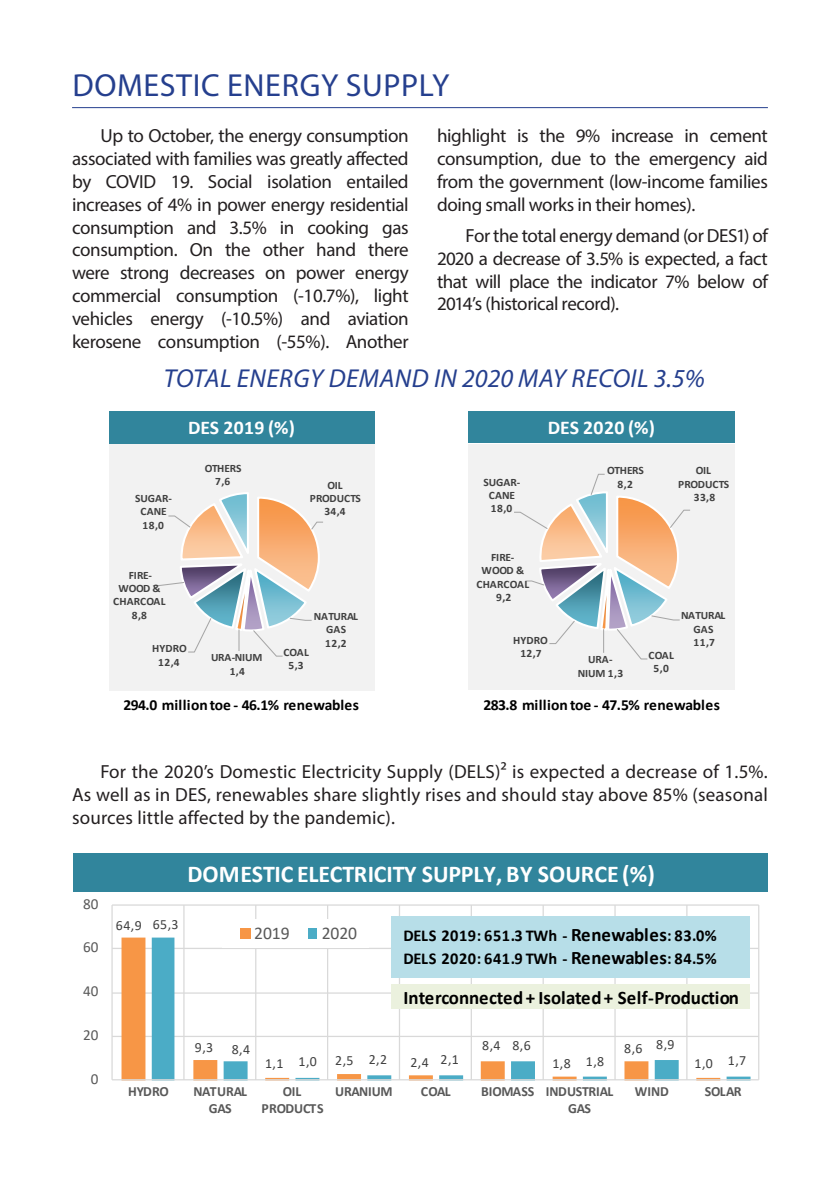
<style>
.page{position:relative;width:840px;height:1191px;background:#fff}
.page>*{position:absolute;margin:0;border:0;box-sizing:border-box;transform-origin:0 0}
.títulos{font:32px "Myriad Pro";letter-spacing:.02em;color:#253f8e}
.recuo_1{font:italic 26px "Myriad Pro";letter-spacing:.02em;color:#253f8e}
.t1{font:700 24.2px "Calibri";letter-spacing:-.005em;color:#fff}
.t2{font:700 19.4px "Calibri";letter-spacing:.02em;color:#fff}
.t3{font:700 19.2px "Calibri";letter-spacing:-.005em;color:#000}
.recuo_1-2{font:19px/22.8px "Myriad Pro";letter-spacing:-.02em;color:#231f20;text-align:justify}
.t4{font:17.8px "Calibri";letter-spacing:-.005em;color:#595959}
.t5{font:700 16.6px/23px "Calibri";letter-spacing:.03em;color:#000}
.t6{font:700 15.4px "Calibri";letter-spacing:-.005em;color:#000}
.t7{font:15.4px "Calibri";letter-spacing:-.005em;color:#595959}
.t8{font:700 14px/16.6px "Calibri";letter-spacing:-.02em;color:#595959;text-align:center}
.t9{font:14px "Calibri";color:#404040}
.t10{font:700 11.2px/13.2px "Calibri";letter-spacing:-.005em;color:#404040;text-align:center}
.s1{font-size:19.2px}
</style>
<div class="page">
<hr style="left:72px;top:107px;width:695px;height:1px;background:#253f8e">
<div style="left:109px;top:411px;width:265px;height:33px;background:#31859c"></div>
<div style="left:109px;top:444px;width:265px;height:246px;background:#f2f2f2"></div>
<svg style="left:152px;top:492px;width:171px;height:165px"></svg>
<div style="left:467px;top:411px;width:267px;height:32px;background:#31859c"></div>
<div style="left:467px;top:444px;width:267px;height:245px;background:#f2f2f2"></div>
<svg style="left:514px;top:473px;width:176px;height:187px"></svg>
<div style="left:74px;top:853px;width:693px;height:40px;background:#31859c"></div>
<hr style="left:112px;top:1035px;width:646px;height:2px;background:#d9d9d9">
<hr style="left:112px;top:992px;width:646px;height:1px;background:#d9d9d9">
<hr style="left:112px;top:947px;width:646px;height:2px;background:#d9d9d9">
<hr style="left:112px;top:904px;width:646px;height:1px;background:#d9d9d9">
<hr style="left:111px;top:905px;width:2px;height:174px;background:#d9d9d9">
<hr style="left:183px;top:905px;width:1px;height:174px;background:#d9d9d9">
<hr style="left:255px;top:905px;width:1px;height:174px;background:#d9d9d9">
<hr style="left:327px;top:905px;width:1px;height:174px;background:#d9d9d9">
<hr style="left:398px;top:905px;width:2px;height:174px;background:#d9d9d9">
<hr style="left:470px;top:905px;width:1px;height:174px;background:#d9d9d9">
<hr style="left:542px;top:905px;width:1px;height:174px;background:#d9d9d9">
<hr style="left:614px;top:905px;width:1px;height:174px;background:#d9d9d9">
<hr style="left:685px;top:905px;width:2px;height:174px;background:#d9d9d9">
<hr style="left:757px;top:905px;width:2px;height:174px;background:#d9d9d9">
<svg style="left:121px;top:937px;width:31px;height:142px;fill:#f79646"></svg>
<svg style="left:152px;top:937px;width:598px;height:142px"></svg>
<hr style="left:112px;top:1079px;width:646px;height:1px;background:#d9d9d9">
<div style="left:222px;top:919px;width:146px;height:28px;background:#fff"></div>
<div style="left:240px;top:928px;width:10px;height:11px;background:#f79646"></div>
<div style="left:308px;top:928px;width:9px;height:11px;background:#4bacc6"></div>
<div style="left:391px;top:916px;width:357px;height:61px;background:#b7dee8"></div>
<div style="left:391px;top:984px;width:357px;height:25px;background:#ebf1de"></div>
<p class="títulos" style="left:72px;top:66px;width:378px">DOMESTIC ENERGY SUPPLY</p>
<p class="recuo_1-2" style="left:437px;top:124px;width:332px">highlight is the 9% increase in cement consumption, due to the emergency aid from the government (low-income families doing small works in their homes).</p>
<p class="recuo_1-2" style="left:437px;top:224px;width:332px;text-indent:28px">For the total energy demand (or DES1) of 2020 a decrease of 3.5% is expected, a fact that will place the indicator 7% below of 2014’s (historical record).</p>
<p class="recuo_1-2" style="left:72px;top:124px;width:338px;text-indent:28px">Up to October, the energy consumption associated with families was greatly affected by COVID 19. Social isolation entailed increases of 4% in power energy residential consumption and 3.5% in cooking gas consumption. On the other hand there were strong decreases on power energy commercial consumption (-10.7%), light vehicles energy (-10.5%) and aviation kerosene consumption (-55%). Another</p>
<p class="recuo_1" style="left:163px;top:362px;width:542px">TOTAL ENERGY DEMAND IN 2020 MAY RECOIL 3.5%</p>
<p class="t2" style="left:188px;top:414px;width:108px">DES 2019 (%)</p>
<p class="t2" style="left:547px;top:414px;width:109px">DES 2020 (%)</p>
<p class="t10" style="left:135px;top:491px;width:38px">SUGAR-<br>CANE<br>18,0</p>
<p class="t10" style="left:205px;top:461px;width:38px">OTHERS<br>7,6</p>
<p class="t10" style="left:310px;top:478px;width:53px">OIL<br>PRODUCTS<br>34,4</p>
<p class="t10" style="left:483px;top:475px;width:38px">SUGAR-<br>CANE<br>18,0</p>
<p class="t10" style="left:607px;top:464px;width:38px">OTHERS<br>8,2</p>
<p class="t10" style="left:677px;top:464px;width:53px">OIL<br>PRODUCTS<br>33,8</p>
<p class="t10" style="left:113px;top:568px;width:54px">FIRE-<br>WOOD &amp;<br>CHARCOAL<br>8,8</p>
<p class="t10" style="left:152px;top:642px;width:36px">HYDRO<br>12,4</p>
<p class="t10" style="left:211px;top:651px;width:53px">URA-NIUM<br>1,4</p>
<p class="t10" style="left:314px;top:609px;width:46px">NATURAL<br>GAS<br>12,2</p>
<p class="t10" style="left:283px;top:645px;width:27px">COAL<br>5,3</p>
<p class="t10" style="left:476px;top:550px;width:54px">FIRE-<br>WOOD &amp;<br>CHARCOAL<br>9,2</p>
<p class="t10" style="left:512px;top:633px;width:36px">HYDRO<br>12,7</p>
<p class="t10" style="left:577px;top:652px;width:47px">URA-<br>NIUM 1,3</p>
<p class="t10" style="left:680px;top:609px;width:46px">NATURAL<br>GAS<br>11,7</p>
<p class="t10" style="left:648px;top:648px;width:27px">COAL<br>5,0</p>
<p class="t6" style="left:123px;top:694px;width:237px">294.0 million toe - 46.1% renewables</p>
<p class="t6" style="left:483px;top:694px;width:238px">283.8 million toe - 47.5% renewables</p>
<p class="recuo_1-2" style="left:72px;top:760px;width:697px;text-indent:28px">For the 2020’s Domestic Electricity Supply (DELS)² is expected a decrease of 1.5%.<br>As well as in DES, renewables share slightly rises and should stay above 85% (seasonal sources little affected by the pandemic).</p>
<p class="t7" style="left:83px;top:893px;width:17px">80</p>
<p class="t7" style="left:83px;top:936px;width:17px">60</p>
<p class="t7" style="left:83px;top:980px;width:17px">40</p>
<p class="t7" style="left:83px;top:1024px;width:17px">20</p>
<p class="t7" style="left:91px;top:1068px;width:9px">0</p>
<p class="t1" style="left:187px;top:856px;width:469px">DOMESTIC ELECTRICITY SUPPLY, BY SOURCE (%)</p>
<p class="t9" style="left:116px;top:915px;width:27px">64,9</p>
<p class="t9" style="left:153px;top:914px;width:27px">65,3</p>
<p class="t4" style="left:254px;top:920px;width:37px">2019</p>
<p class="t4" style="left:321px;top:920px;width:37px">2020</p>
<p class="t5" style="left:403px;top:924px;width:314px">DELS 2019: 651.3 TWh - <span class="s1">Renewables</span>: 83.0%<br>DELS 2020: 641.9 TWh - <span class="s1">Renewables</span>: 84.5%</p>
<p class="t3" style="left:403px;top:983px;width:337px">Interconnected + Isolated+ Self-Production</p>
<p class="t9" style="left:195px;top:1037px;width:20px">9,3</p>
<p class="t9" style="left:231px;top:1039px;width:20px">8,4</p>
<p class="t9" style="left:298px;top:1052px;width:20px">1,0</p>
<p class="t9" style="left:368px;top:1049px;width:20px">2,2</p>
<p class="t9" style="left:440px;top:1049px;width:20px">2,1</p>
<p class="t9" style="left:265px;top:1053px;width:20px">1,1</p>
<p class="t9" style="left:335px;top:1050px;width:20px">2,5</p>
<p class="t9" style="left:410px;top:1052px;width:20px">2,4</p>
<p class="t9" style="left:482px;top:1035px;width:20px">8,4</p>
<p class="t9" style="left:512px;top:1035px;width:20px">8,6</p>
<p class="t9" style="left:552px;top:1053px;width:20px">1,8</p>
<p class="t9" style="left:585px;top:1052px;width:20px">1,8</p>
<p class="t9" style="left:624px;top:1038px;width:20px">8,6</p>
<p class="t9" style="left:655px;top:1034px;width:20px">8,9</p>
<p class="t9" style="left:694px;top:1053px;width:20px">1,0</p>
<p class="t9" style="left:727px;top:1050px;width:20px">1,7</p>
<p class="t8" style="left:128px;top:1083px;width:42px">HYDRO</p>
<p class="t8" style="left:193px;top:1083px;width:55px">NATURAL<br>GAS</p>
<p class="t8" style="left:261px;top:1083px;width:63px">OIL<br>PRODUCTS</p>
<p class="t8" style="left:335px;top:1083px;width:59px">URANIUM</p>
<p class="t8" style="left:420px;top:1083px;width:31px">COAL</p>
<p class="t8" style="left:567px;top:1083px;width:47px;text-align:left;text-indent:-87px">BIOMASS INDUSTRIAL<br>GAS</p>
<p class="t8" style="left:634px;top:1083px;width:35px">WIND</p>
<p class="t8" style="left:704px;top:1083px;width:38px">SOLAR</p>
</div>
